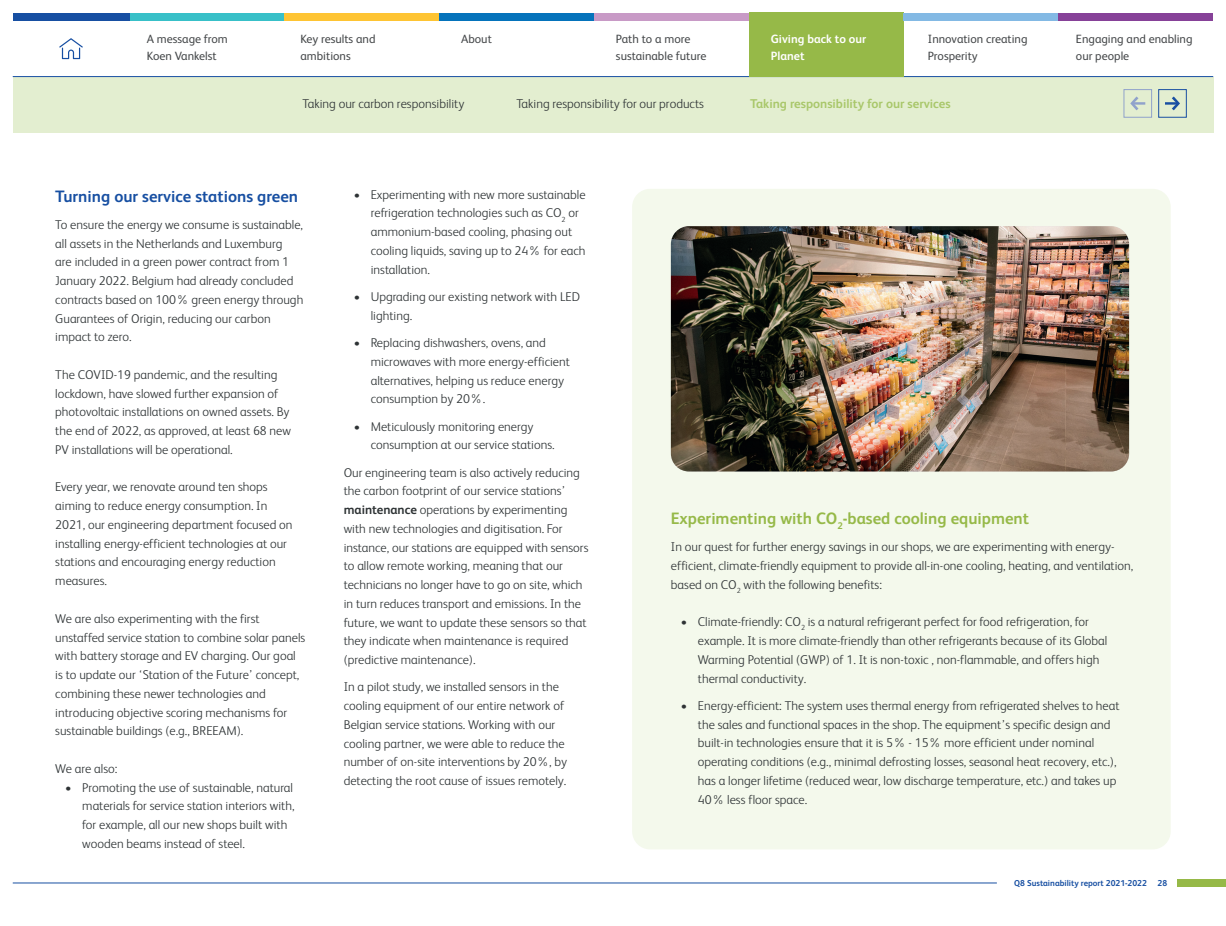
<style>
.page{position:relative;width:1226px;height:926px;background:#fff}
.page>*{position:absolute;margin:0;border:0;box-sizing:border-box;transform-origin:0 0}
.subtitel{font:700 16.5px "FS Albert";color:#96b948}
.subtitel-2{font:700 16.5px "FS Albert";color:#174fa2}
.broodtekst{font:300 12.75px/18.8px "FS Albert";color:#2e3335}
.broodtekst-2{font:700 12.75px "FS Albert";color:#a9c76a}
.t1{font:12px/16.5px "FS Albert";color:#444749}
.t2{font:700 12px/16.5px "FS Albert";color:#fff}
.t3{font:700 8.55px "FS Albert";color:#174fa2}
.s1{font-weight:700}
</style>
<div class="page">
<div style="left:632px;top:189px;width:538px;height:660px;background:#f4f9ec;border-radius:18px"></div>
<img style="left:671px;top:226px;width:458px;height:245px">
<div style="left:13px;top:77px;width:1200px;height:56px;background:#e3eed0"></div>
<svg style="left:1165px;top:96px;width:15px;height:14px"></svg>
<div style="left:1158px;top:89px;width:28px;height:29px;border:1px solid #194fa2"></div>
<svg style="left:1130px;top:96px;width:15px;height:14px"></svg>
<div style="left:1123px;top:89px;width:29px;height:29px;border:1px solid #90a2cb"></div>
<hr style="left:13px;top:76px;width:1200px;height:1px;background:#174fa2">
<hr style="left:13px;top:882px;width:983px;height:1px;background:#174fa2">
<div style="left:1177px;top:879px;width:49px;height:8px;background:#96b948"></div>
<div style="left:439px;top:13px;width:155px;height:8px;background:#0573bb"></div>
<div style="left:748px;top:13px;width:155px;height:64px;background:#96b948"></div>
<div style="left:284px;top:13px;width:155px;height:8px;background:#fec433"></div>
<div style="left:594px;top:13px;width:154px;height:8px;background:#c89ac6"></div>
<div style="left:129px;top:13px;width:155px;height:8px;background:#38c0c8"></div>
<div style="left:1058px;top:13px;width:155px;height:8px;background:#864198"></div>
<div style="left:903px;top:13px;width:155px;height:8px;background:#83b9e4"></div>
<div style="left:13px;top:13px;width:116px;height:8px;background:#174fa2"></div>
<svg style="left:59px;top:38px;width:24px;height:21px"></svg>
<p class="t1" style="left:147px;top:31px;width:82px">A message from<br>Koen Vankelst</p>
<p class="t1" style="left:461px;top:31px;width:32px">About</p>
<p class="t1" style="left:616px;top:31px;width:92px">Path to a more sustainable future</p>
<p class="t2" style="left:771px;top:31px;width:97px">Giving back to our<br>Planet</p>
<p class="t2" style="left:771px;top:31px;width:101px">Teruggeven aan de p</p>
<p class="t1" style="left:300px;top:31px;width:77px">Key results and ambitions</p>
<p class="t1" style="left:928px;top:31px;width:101px">Innovation creating<br>Prosperity</p>
<p class="t1" style="left:1076px;top:31px;width:118px">Engaging and enabling our people</p>
<p class="t2" style="left:800px;top:47px;width:12px">et</p>
<p class="broodtekst" style="left:302px;top:94px;width:163px">Taking our carbon responsibility</p>
<p class="broodtekst" style="left:516px;top:94px;width:189px">Taking responsibility for our products</p>
<p class="broodtekst-2" style="left:750px;top:96px;width:202px">Taking responsibility for our services</p>
<p class="subtitel-2" style="left:55px;top:186px;width:244px">Turning our service stations green</p>
<p class="broodtekst" style="left:55px;top:215px;width:249px">To ensure the energy we consume is sustainable, all assets in the Netherlands and Luxemburg<br>are included in a green power contract from 1<br>January 2022. Belgium had already concluded contracts based on 100% green energy through Guarantees of Origin, reducing our carbon impact to zero.</p>
<p class="broodtekst" style="left:55px;top:365px;width:237px">The COVID-19 pandemic, and the resulting lockdown, have slowed further expansion of photovoltaic installations on owned assets. By the end of 2022, as approved, at least 68 new PV installations will be operational.</p>
<p class="broodtekst" style="left:55px;top:477px;width:239px">Every year, we renovate around ten shops aiming to reduce energy consumption. In 2021, our engineering department focused on installing energy-efficient technologies at our stations and encouraging energy reduction measures.</p>
<p class="broodtekst" style="left:55px;top:609px;width:251px">We are also experimenting with the first unstaffed service station to combine solar panels with battery storage and EV charging. Our goal is to update our ‘Station of the Future’ concept, combining these newer technologies and introducing objective scoring mechanisms for sustainable buildings (e.g., BREEAM).</p>
<p class="broodtekst" style="left:55px;top:759px;width:64px">We are also:</p>
<p class="broodtekst" style="left:82px;top:777px;width:214px;text-indent:-17px">• Promoting the use of sustainable, natural materials for service station interiors with, for example, all our new shops built with wooden beams instead of steel.</p>
<p class="broodtekst" style="left:371px;top:185px;width:216px;text-indent:-17px">• Experimenting with new more sustainable refrigeration technologies such as CO<sub>2</sub> or ammonium-based cooling, phasing out cooling liquids, saving up to 24% for each installation.</p>
<p class="broodtekst" style="left:371px;top:287px;width:211px;text-indent:-17px">• Upgrading our existing network with LED lighting.</p>
<p class="broodtekst" style="left:371px;top:333px;width:201px;text-indent:-17px">• Replacing dishwashers, ovens, and microwaves with more energy-efficient alternatives, helping us reduce energy consumption by 20%.</p>
<p class="broodtekst" style="left:371px;top:416px;width:185px;text-indent:-17px">• Meticulously monitoring energy consumption at our service stations.</p>
<p class="broodtekst" style="left:344px;top:462px;width:246px">Our engineering team is also actively reducing the carbon footprint of our service stations’ <span class="s1">maintenance</span> operations by experimenting with new technologies and digitisation. For instance, our stations are equipped with sensors to allow remote working, meaning that our technicians no longer have to go on site, which in turn reduces transport and emissions. In the future, we want to update these sensors so that they indicate when maintenance is required (predictive maintenance).</p>
<p class="broodtekst" style="left:344px;top:677px;width:225px">In a pilot study, we installed sensors in the cooling equipment of our entire network of Belgian service stations. Working with our cooling partner, we were able to reduce the number of on-site interventions by 20%, by detecting the root cause of issues remotely.</p>
<p class="subtitel" style="left:671px;top:508px;width:360px">Experimenting with CO<sub>2</sub>-based cooling equipment</p>
<p class="broodtekst" style="left:671px;top:537px;width:464px">In our quest for further energy savings in our shops, we are experimenting with energy&shy;efficient, climate-friendly equipment to provide all-in-one cooling, heating, and ventilation, based on CO<sub>2</sub> with the following benefits:</p>
<p class="broodtekst" style="left:698px;top:612px;width:411px;text-indent:-17px">• Climate-friendly: CO<sub>2</sub> is a natural refrigerant perfect for food refrigeration, for example. It is more climate-friendly than other refrigerants because of its Global Warming Potential (GWP) of 1. It is non-toxic , non-flammable, and offers high thermal conductivity.</p>
<p class="broodtekst" style="left:698px;top:696px;width:423px;text-indent:-17px">• Energy-efficient: The system uses thermal energy from refrigerated shelves to heat the sales and functional spaces in the shop. The equipment’s specific design and built-in technologies ensure that it is 5% - 15% more efficient under nominal operating conditions (e.g., minimal defrosting losses, seasonal heat recovery, etc.), has a longer lifetime (reduced wear, low discharge temperature, etc.) and takes up 40% less floor space.</p>
<p class="t3" style="left:1014px;top:878px;width:134px">Q8 Sustainability report 2021-2022</p>
<p class="t3" style="left:1157px;top:878px;width:11px">28</p>
</div>
